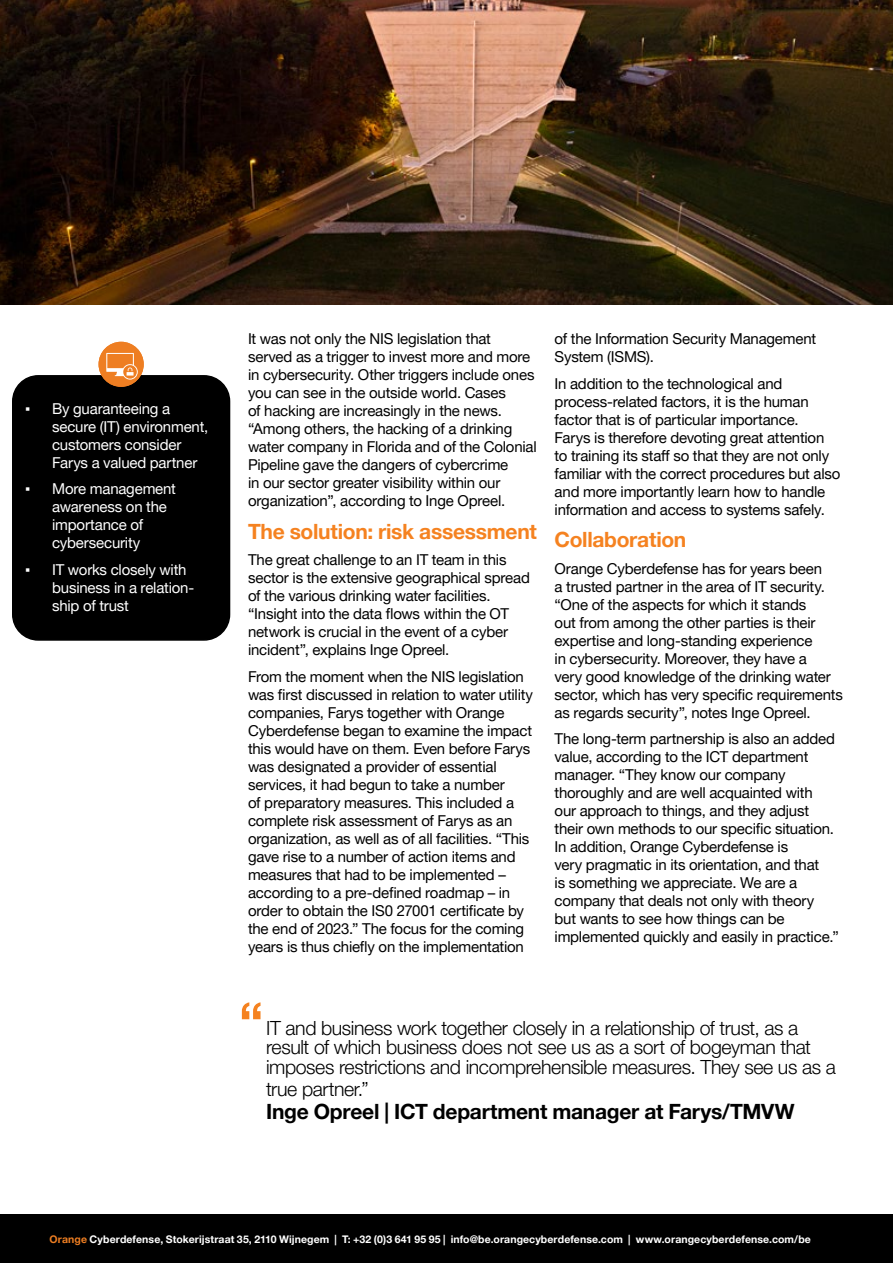
<style>
.page{position:relative;width:893px;height:1263px;background:#fff}
.page>*{position:absolute;margin:0;border:0;box-sizing:border-box;transform-origin:0 0}
.t1{font:700 52.5px "Helvetica Neue";color:#f58220}
.t2{font:700 21px "Helvetica Neue";letter-spacing:-.015em;color:#000}
.t3{font:700 21px "Helvetica Neue";letter-spacing:-.015em;color:#f58220}
.t4{font:300 19.5px/19.5px "Helvetica Neue";letter-spacing:-.02em;color:#000}
.t5{font:15px/18px "Helvetica Neue";letter-spacing:-.015em;color:#000}
.t6{font:15px/18px "Helvetica Neue";letter-spacing:-.015em;color:#fff}
.t7{font:700 10.5px "Helvetica Neue";letter-spacing:.01em;color:#fff}
.s1{font-family:"Arial Narrow"}
.s2{color:#ee7e22}
</style>
<div class="page">
<div style="left:0;top:1214px;width:893px;height:49px;background:#000"></div>
<img style="left:0;top:0;width:893px;height:305px">
<div style="left:13px;top:376px;width:217px;height:264px;background:#000;border-radius:26px"></div>
<div style="left:12px;top:375px;width:218px;height:266px;border:2px solid #000;border-radius:26px"></div>
<div style="left:99px;top:342px;width:45px;height:45px;background:#ee7e22;border-radius:50%"></div>
<svg style="left:106px;top:349px;width:33px;height:31px"></svg>
<p class="t6" style="left:52px;top:399px;width:158px;text-indent:-27px"><span class="s1">▪</span> By guaranteeing a secure (IT) environment, customers consider<br>Farys a valued partner</p>
<p class="t6" style="left:52px;top:480px;width:125px;text-indent:-27px"><span class="s1">▪</span> More management awareness on the importance of cybersecurity</p>
<p class="t6" style="left:52px;top:560px;width:144px;text-indent:-27px"><span class="s1">▪</span> IT works closely with business in a relation&shy;ship of trust</p>
<p class="t5" style="left:248px;top:330px;width:290px">It was not only the NIS legislation that served as a trigger to invest more and more in cybersecurity. Other triggers include ones you can see in the outside world. Cases<br>of hacking are increasingly in the news. “Among others, the hacking of a drinking water company in Florida and of the Colonial Pipeline gave the dangers of cybercrime<br>in our sector greater visibility within our organization”, according to Inge Opreel.</p>
<h2 class="t3" style="left:248px;top:518px;width:290px">The solution: risk assessment</h2>
<p class="t5" style="left:248px;top:551px;width:283px">The great challenge to an IT team in this sector is the extensive geographical spread of the various drinking water facilities. “Insight into the data flows within the OT network is crucial in the event of a cyber incident”, explains Inge Opreel.</p>
<p class="t5" style="left:248px;top:667px;width:287px">From the moment when the NIS legislation was first discussed in relation to water utility companies, Farys together with Orange Cyberdefense began to examine the impact this would have on them. Even before Farys was designated a provider of essential services, it had begun to take a number<br>of preparatory measures. This included a complete risk assessment of Farys as an organization, as well as of all facilities. “This gave rise to a number of action items and measures that had to be implemented – according to a pre-defined roadmap – in order to obtain the IS0 27001 certificate by the end of 2023.” The focus for the coming years is thus chiefly on the implementation</p>
<p class="t5" style="left:555px;top:330px;width:263px">of the Information Security Management<br>System (ISMS).</p>
<p class="t5" style="left:555px;top:374px;width:287px">In addition to the technological and process-related factors, it is the human factor that is of particular importance.<br>Farys is therefore devoting great attention to training its staff so that they are not only familiar with the correct procedures but also and more importantly learn how to handle information and access to systems safely.</p>
<h2 class="t3" style="left:555px;top:527px;width:133px">Collaboration</h2>
<p class="t5" style="left:555px;top:559px;width:290px">Orange Cyberdefense has for years been<br>a trusted partner in the area of IT security. “One of the aspects for which it stands<br>out from among the other parties is their expertise and long-standing experience<br>in cybersecurity. Moreover, they have a<br>very good knowledge of the drinking water sector, which has very specific requirements as regards security”, notes Inge Opreel.</p>
<p class="t5" style="left:555px;top:730px;width:286px">The long-term partnership is also an added value, according to the ICT department manager. “They know our company thoroughly and are well acquainted with<br>our approach to things, and they adjust their own methods to our specific situation.<br>In addition, Orange Cyberdefense is<br>very pragmatic in its orientation, and that<br>is something we appreciate. We are a company that deals not only with theory but wants to see how things can be implemented quickly and easily in practice.”</p>
<h1 class="t1" style="left:239px;top:989px;width:26px">“</h1>
<h3 class="t4" style="left:266px;top:1018px;width:571px">IT and business work together closely in a relationship of trust, as a result of which business does not see us as a sort of bogeyman that imposes restrictions and incomprehensible measures. They see us as a</h3>
<h3 class="t4" style="left:266px;top:1079px;width:104px">true partner.”</h3>
<h2 class="t2" style="left:266px;top:1098px;width:530px">Inge Opreel | ICT department manager at Farys/TMVW</h2>
<p class="t7" style="left:50px;top:1232px;width:763px"><span class="s2">Orange</span> Cyberdefense, Stokerijstraat 35, 2110 Wijnegem | T: +32 (0)3 641 95 95 | info@be.orangecyberdefense.com | www.orangecyberdefense.com/be</p>
</div>
